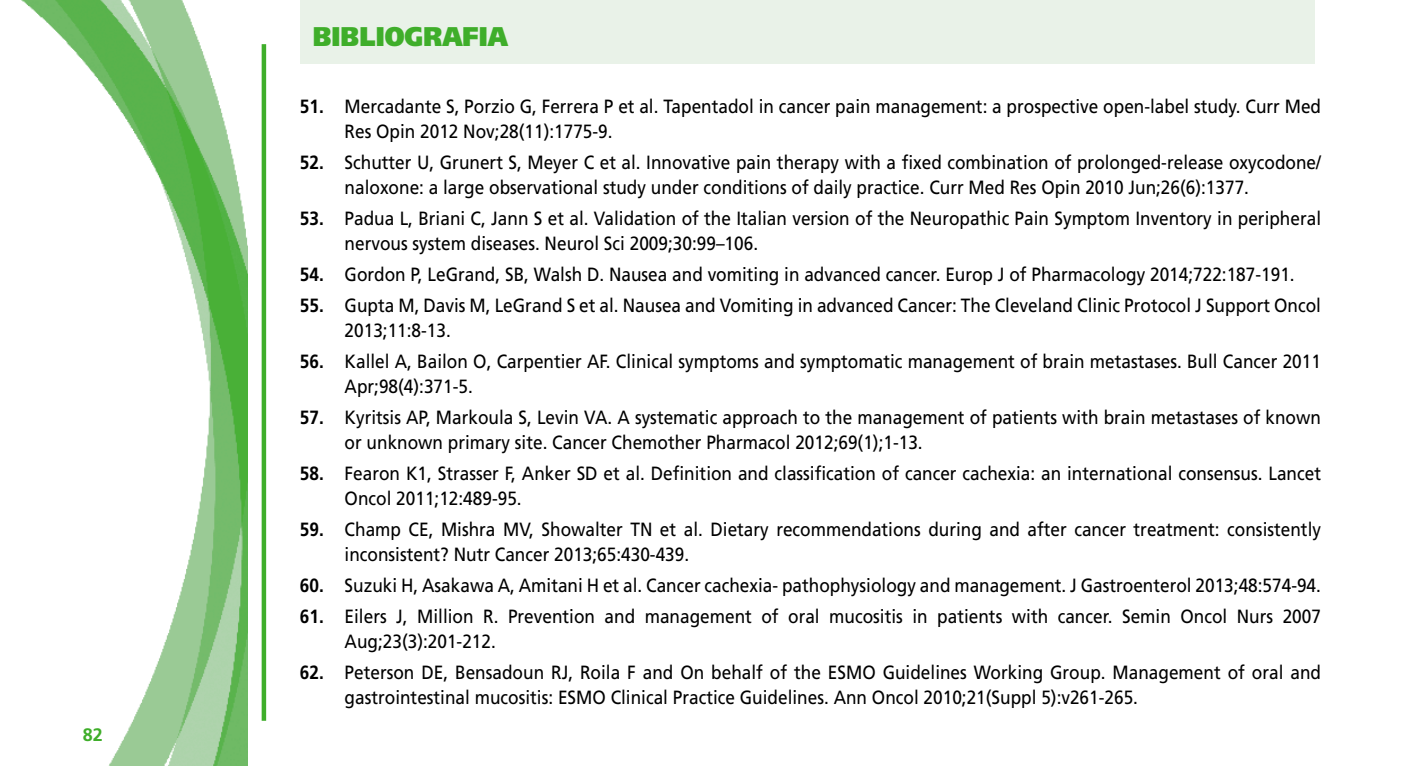
<style>
.page{position:relative;width:1404px;height:766px;background:#fff}
.page>*{position:absolute;margin:0;border:0;box-sizing:border-box;transform-origin:0 0}
.t1{font:900 27px "Frutiger LT Std";color:#3fae2a;scale:.9 1}
.t2{font:19.12px/24.8px "Frutiger LT Std";color:#000;scale:.9 1}
.t3{font:700 18px "Frutiger LT Std";color:#3fae2a}
.s1{font-weight:700}
</style>
<div class="page">
<img style="left:21px;top:0;width:227px;height:765px">
<div style="left:261px;top:44px;width:5px;height:676px;background:#3fae2a"></div>
<div style="left:300px;top:0;width:1014px;height:64px;background:#e9f2e8"></div>
<p class="t3" style="left:83px;top:724px;width:22px">82</p>
<h1 class="t1" style="left:313px;top:20px;width:218px">BIBLIOGRAFIA</h1>
<p class="t2" style="left:344px;top:94px;width:1086px;text-indent:-45px"><span class="s1">51.</span> Mercadante S, Porzio G, Ferrera P et al. Tapentadol in cancer pain management: a prospective open-label study. Curr Med<br>Res Opin 2012 Nov;28(11):1775-9.</p>
<p class="t2" style="left:344px;top:150px;width:1086px;text-indent:-45px"><span class="s1">52.</span> Schutter U, Grunert S, Meyer C et al. Innovative pain therapy with a fixed combination of prolonged-release oxycodone/ naloxone: a large observational study under conditions of daily practice. Curr Med Res Opin 2010 Jun;26(6):1377.</p>
<p class="t2" style="left:344px;top:206px;width:1086px;text-indent:-45px"><span class="s1">53.</span> Padua L, Briani C, Jann S et al. Validation of the Italian version of the Neuropathic Pain Symptom Inventory in peripheral nervous system diseases. Neurol Sci 2009;30:99–106.</p>
<p class="t2" style="left:300px;top:262px;width:1106px"><span class="s1">54.</span> Gordon P, LeGrand, SB, Walsh D. Nausea and vomiting in advanced cancer. Europ J of Pharmacology 2014;722:187-191.</p>
<p class="t2" style="left:344px;top:293px;width:1086px;text-indent:-45px"><span class="s1">55.</span> Gupta M, Davis M, LeGrand S et al. Nausea and Vomiting in advanced Cancer: The Cleveland Clinic Protocol J Support Oncol<br>2013;11:8-13.</p>
<p class="t2" style="left:344px;top:349px;width:1086px;text-indent:-45px"><span class="s1">56.</span> Kallel A, Bailon O, Carpentier AF. Clinical symptoms and symptomatic management of brain metastases. Bull Cancer 2011<br>Apr;98(4):371-5.</p>
<p class="t2" style="left:344px;top:405px;width:1086px;text-indent:-45px"><span class="s1">57.</span> Kyritsis AP, Markoula S, Levin VA. A systematic approach to the management of patients with brain metastases of known or unknown primary site. Cancer Chemother Pharmacol 2012;69(1);1-13.</p>
<p class="t2" style="left:344px;top:461px;width:1086px;text-indent:-45px"><span class="s1">58.</span> Fearon K1, Strasser F, Anker SD et al. Definition and classification of cancer cachexia: an international consensus. Lancet<br>Oncol 2011;12:489-95.</p>
<p class="t2" style="left:344px;top:517px;width:1086px;text-indent:-45px"><span class="s1">59.</span> Champ CE, Mishra MV, Showalter TN et al. Dietary recommendations during and after cancer treatment: consistently inconsistent? Nutr Cancer 2013;65:430-439.</p>
<p class="t2" style="left:300px;top:572px;width:1135px"><span class="s1">60.</span> Suzuki H, Asakawa A, Amitani H et al. Cancer cachexia- pathophysiology and management. J Gastroenterol 2013;48:574-94.</p>
<p class="t2" style="left:344px;top:604px;width:1086px;text-indent:-45px"><span class="s1">61.</span> Eilers J, Million R. Prevention and management of oral mucositis in patients with cancer. Semin Oncol Nurs 2007<br>Aug;23(3):201-212.</p>
<p class="t2" style="left:344px;top:659px;width:1086px;text-indent:-45px"><span class="s1">62.</span> Peterson DE, Bensadoun RJ, Roila F and On behalf of the ESMO Guidelines Working Group. Management of oral and gastrointestinal mucositis: ESMO Clinical Practice Guidelines. Ann Oncol 2010;21(Suppl 5):v261-265.</p>
</div>
